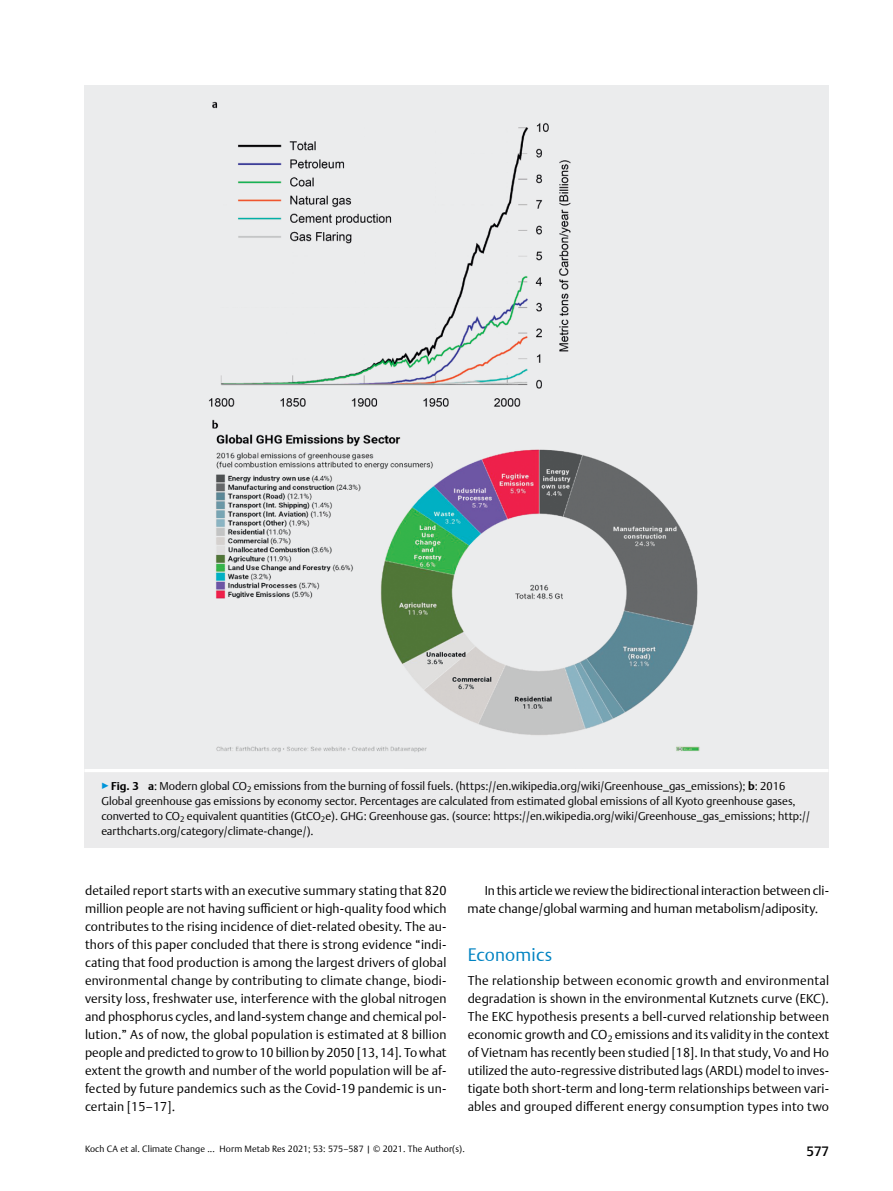
<style>
.page{position:relative;width:893px;height:1191px;background:#fff}
.page>*{position:absolute;margin:0;border:0;box-sizing:border-box;transform-origin:0 0}
.t1{font:300 18px "Thieme Argo 2011";letter-spacing:.01em;color:#0083c2}
.t2{font:500 13.5px "Thieme Argo 2011";color:#000}
.t3{font:300 12.75px/18px "Thieme Argo 2011";color:#000;text-align:justify}
.t4{font:300 11.25px/15px "Thieme Argo 2011";color:#000}
.t5{font:300 9px "Thieme Argo 2011";letter-spacing:.01em;color:#000}
.s1{color:#0095da}
.s2{font-weight:700}
</style>
<div class="page">
<div style="left:84px;top:768px;width:744px;height:80px;background:#ebebec"></div>
<hr style="left:84px;top:768px;width:744px;height:4px;background:#fff">
<img style="left:84px;top:86px;width:744px;height:683px">
<p class="t4" style="left:101px;top:778px;width:710px"><span class="s1">▶</span><span class="s2">Fig. 3 a</span>: Modern global CO<sub>2</sub> emissions from the burning of fossil fuels. (https://en.wikipedia.org/wiki/Greenhouse_gas_emissions); <span class="s2">b</span>: 2016<br>Global greenhouse gas emissions by economy sector. Percentages are calculated from estimated global emissions of all Kyoto greenhouse gases, converted to CO<sub>2</sub> equivalent quantities (GtCO<sub>2</sub>e). GHG: Greenhouse gas. (source: https://en.wikipedia.org/wiki/Greenhouse_gas_emissions; http:// earthcharts.org/category/climate-change/).</p>
<p class="t3" style="left:85px;top:881px;width:363px">detailed report starts with an executive summary stating that 820 million people are not having sufficient or high-quality food which contributes to the rising incidence of diet-related obesity. The au&shy;thors of this paper concluded that there is strong evidence “indi&shy;cating that food production is among the largest drivers of global environmental change by contributing to climate change, biodi&shy;versity loss, freshwater use, interference with the global nitrogen and phosphorus cycles, and land-system change and chemical pol&shy;lution.” As of now, the global population is estimated at 8 billion people and predicted to grow to 10 billion by 2050 [13,14]. To what extent the growth and number of the world population will be af&shy;fected by future pandemics such as the Covid-19 pandemic is un&shy;certain [15–17].</p>
<p class="t3" style="left:468px;top:881px;width:363px;text-indent:17px">In this article we review the bidirectional interaction between cli&shy;mate change/global warming and human metabolism/adiposity.</p>
<h1 class="t1" style="left:468px;top:942px;width:86px">Economics</h1>
<p class="t3" style="left:468px;top:971px;width:363px">The relationship between economic growth and environmental degradation is shown in the environmental Kutznets curve (EKC).<br>The EKC hypothesis presents a bell-curved relationship between economic growth and CO<sub>2</sub> emissions and its validity in the context of Vietnam has recently been studied [18]. In that study, Vo and Ho utilized the auto-regressive distributed lags (ARDL) model to inves&shy;tigate both short-term and long-term relationships between vari&shy;ables and grouped different energy consumption types into two</p>
<p class="t5" style="left:85px;top:1143px;width:381px">Koch CA et al. Climate Change ... Horm Metab Res 2021; 53: 575–587 | © 2021. The Author(s).</p>
<p class="t2" style="left:806px;top:1142px;width:24px">577</p>
</div>
